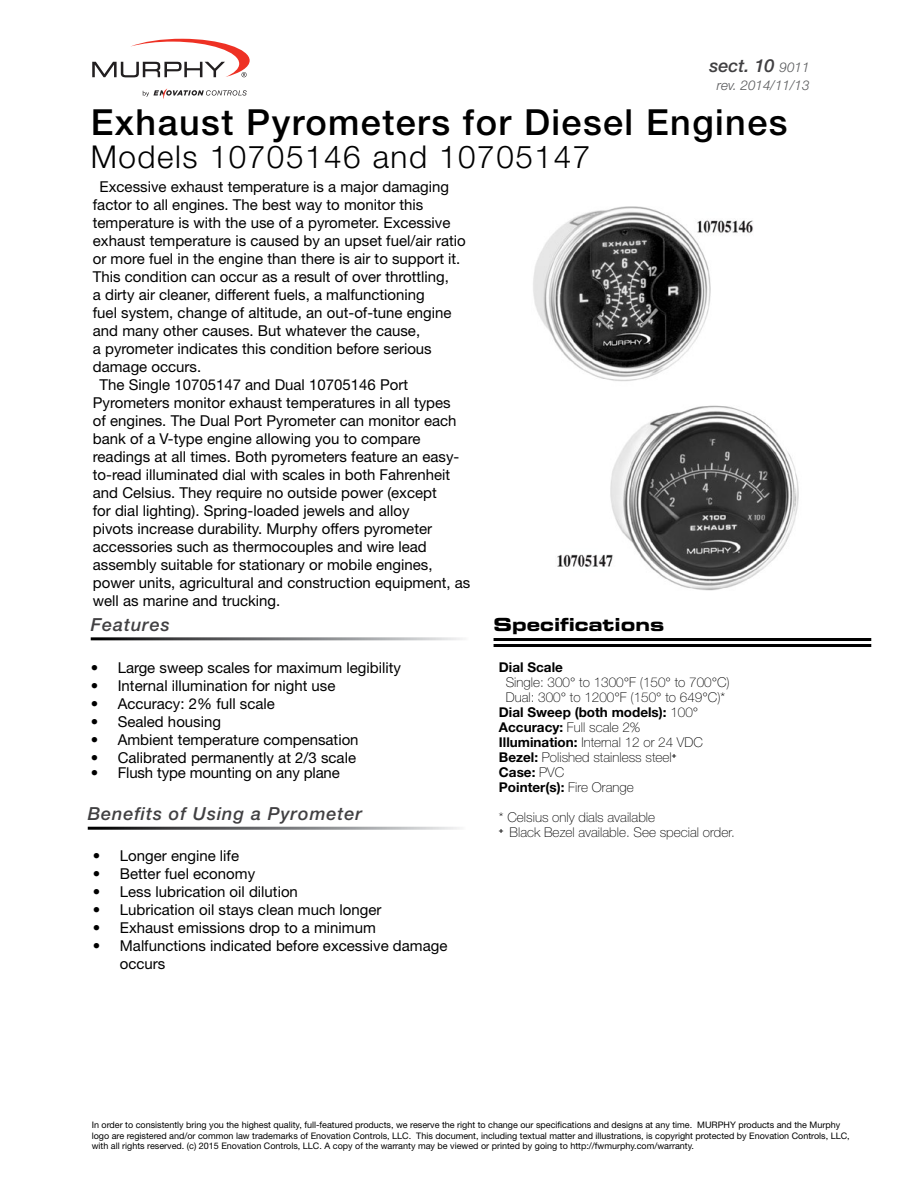
<style>
.page{position:relative;width:918px;height:1188px;background:#fff}
.page>*{position:absolute;margin:0;border:0;box-sizing:border-box;transform-origin:0 0}
.t1{font:500 36px "Helvetica Neue LT Std";letter-spacing:.04em;color:#000}
.t2{font:300 31.5px "Helvetica Neue LT Std";letter-spacing:.05em;color:#000}
.t3{font:italic 500 18px "Helvetica Neue LT Std";letter-spacing:.05em;color:#414042}
.t4{font:18px "Eurostile LT Std Bold Ex 2";color:#000}
.t5{font:15px/18px "Helvetica Neue LT Std";color:#000}
.t6{font:100 13.5px/15px "Helvetica Neue LT Std";color:#000}
.t7{font:700 13.5px "Helvetica Neue LT Std";color:#000}
.t8{font:italic 300 13.5px "Helvetica Neue LT Std";color:#58595b}
.t9{font:9px/10.5px "Helvetica Neue LT Std";color:#000}
.s1{font-weight:300;font-size:13.5px;color:#58595b}
.s2{font-weight:100}
.s3{font-weight:700}
</style>
<div class="page">
<svg style="left:92px;top:39px;width:158px;height:38px"></svg>
<svg style="left:143px;top:88px;width:104px;height:11px"></svg>
<img style="left:533px;top:206px;width:266px;height:385px">
<hr style="left:494px;top:638px;width:377px;height:3px;background:#000">
<hr style="left:494px;top:644px;width:377px;height:3px;background:#000">
<p class="t3" style="left:710px;top:55px;width:102px">sect. 10 <span class="s1">9011</span></p>
<p class="t8" style="left:717px;top:77px;width:94px">rev. 2014/11/13</p>
<h1 class="t1" style="left:91px;top:101px;width:698px">Exhaust Pyrometers for Diesel Engines</h1>
<h2 class="t2" style="left:91px;top:137px;width:501px">Models 10705146 and 10705147</h2>
<p class="t5" style="left:100px;top:177px;width:351px">Excessive exhaust temperature is a major damaging</p>
<p class="t5" style="left:93px;top:195px;width:332px">factor to all engines. The best way to monitor this</p>
<p class="t5" style="left:93px;top:213px;width:359px">temperature is with the use of a pyrometer. Excessive</p>
<p class="t5" style="left:93px;top:231px;width:374px">exhaust temperature is caused by an upset fuel/air ratio</p>
<p class="t5" style="left:93px;top:249px;width:369px">or more fuel in the engine than there is air to support it.</p>
<p class="t5" style="left:93px;top:267px;width:358px">This condition can occur as a result of over throttling,</p>
<p class="t5" style="left:93px;top:285px;width:334px">a dirty air cleaner, different fuels, a malfunctioning</p>
<p class="t5" style="left:93px;top:303px;width:360px">fuel system, change of altitude, an out-of-tune engine</p>
<p class="t5" style="left:93px;top:321px;width:329px">and many other causes. But whatever the cause,</p>
<p class="t5" style="left:93px;top:339px;width:340px">a pyrometer indicates this condition before serious</p>
<p class="t5" style="left:93px;top:357px;width:110px">damage occurs.</p>
<p class="t5" style="left:100px;top:375px;width:310px">The Single 10705147 and Dual 10705146 Port</p>
<p class="t5" style="left:93px;top:393px;width:359px">Pyrometers monitor exhaust temperatures in all types</p>
<p class="t5" style="left:93px;top:411px;width:365px">of engines. The Dual Port Pyrometer can monitor each</p>
<p class="t5" style="left:93px;top:429px;width:329px">bank of a V-type engine allowing you to compare</p>
<p class="t5" style="left:93px;top:447px;width:368px">readings at all times. Both pyrometers feature an easy-</p>
<p class="t5" style="left:93px;top:465px;width:359px">to-read illuminated dial with scales in both Fahrenheit</p>
<p class="t5" style="left:93px;top:483px;width:345px">and Celsius. They require no outside power (except</p>
<p class="t5" style="left:93px;top:501px;width:318px">for dial lighting). Spring-loaded jewels and alloy</p>
<p class="t5" style="left:93px;top:519px;width:341px">pivots increase durability. Murphy offers pyrometer</p>
<p class="t5" style="left:93px;top:537px;width:335px">accessories such as thermocouples and wire lead</p>
<p class="t5" style="left:93px;top:555px;width:341px">assembly suitable for stationary or mobile engines,</p>
<p class="t5" style="left:93px;top:573px;width:379px">power units, agricultural and construction equipment, as</p>
<p class="t5" style="left:93px;top:591px;width:189px">well as marine and trucking.</p>
<p class="t3" style="left:91px;top:614px;width:80px">Features</p>
<p class="t5" style="left:91px;top:659px;width:312px">• Large sweep scales for maximum legibility</p>
<p class="t5" style="left:91px;top:677px;width:246px">• Internal illumination for night use</p>
<p class="t5" style="left:91px;top:695px;width:186px">• Accuracy: 2% full scale</p>
<p class="t5" style="left:91px;top:713px;width:132px">• Sealed housing</p>
<p class="t5" style="left:91px;top:731px;width:269px">• Ambient temperature compensation</p>
<p class="t5" style="left:91px;top:749px;width:267px">• Calibrated permanently at 2/3 scale</p>
<p class="t5" style="left:91px;top:764px;width:251px">• Flush type mounting on any plane</p>
<p class="t3" style="left:88px;top:803px;width:276px">Benefits of Using a Pyrometer</p>
<p class="t5" style="left:93px;top:846px;width:148px">• Longer engine life</p>
<p class="t5" style="left:93px;top:864px;width:164px">• Better fuel economy</p>
<p class="t5" style="left:93px;top:882px;width:207px">• Less lubrication oil dilution</p>
<p class="t5" style="left:93px;top:900px;width:290px">• Lubrication oil stays clean much longer</p>
<p class="t5" style="left:93px;top:918px;width:284px">• Exhaust emissions drop to a minimum</p>
<p class="t5" style="left:120px;top:936px;width:329px;text-indent:-27px">• Malfunctions indicated before excessive damage occurs</p>
<p class="t4" style="left:494px;top:612px;width:172px">Specifications</p>
<p class="t7" style="left:499px;top:659px;width:65px">Dial Scale</p>
<p class="t6" style="left:506px;top:675px;width:226px">Single: 300° to 1300°F (150° to 700°C)</p>
<p class="t6" style="left:506px;top:690px;width:221px">Dual: 300° to 1200°F (150° to 649°C)*</p>
<p class="t7" style="left:499px;top:704px;width:201px">Dial Sweep (both models): <span class="s2">100°</span></p>
<p class="t6" style="left:499px;top:720px;width:143px"><span class="s3">Accuracy:</span> Full scale 2%</p>
<p class="t6" style="left:499px;top:735px;width:206px"><span class="s3">Illumination:</span> Internal 12 or 24 VDC</p>
<p class="t6" style="left:499px;top:750px;width:179px"><span class="s3">Bezel:</span> Polished stainless steel<sup>+</sup></p>
<p class="t7" style="left:499px;top:764px;width:67px">Case: <span class="s2">PVC</span></p>
<p class="t7" style="left:499px;top:779px;width:136px">Pointer(s): <span class="s2">Fire Orange</span></p>
<p class="t6" style="left:499px;top:810px;width:237px">* Celsius only dials available<br><sup>+</sup> Black Bezel available. See special order.</p>
<p class="t9" style="left:92px;top:1120px;width:759px">In order to consistently bring you the highest quality, full-featured products, we reserve the right to change our specifications and designs at any time. MURPHY products and the Murphy logo are registered and/or common law trademarks of Enovation Controls, LLC. This document, including textual matter and illustrations, is copyright protected by Enovation Controls, LLC, with all rights reserved. (c) 2015 Enovation Controls, LLC. A copy of the warranty may be viewed or printed by going to http://fwmurphy.com/warranty.</p>
</div>
